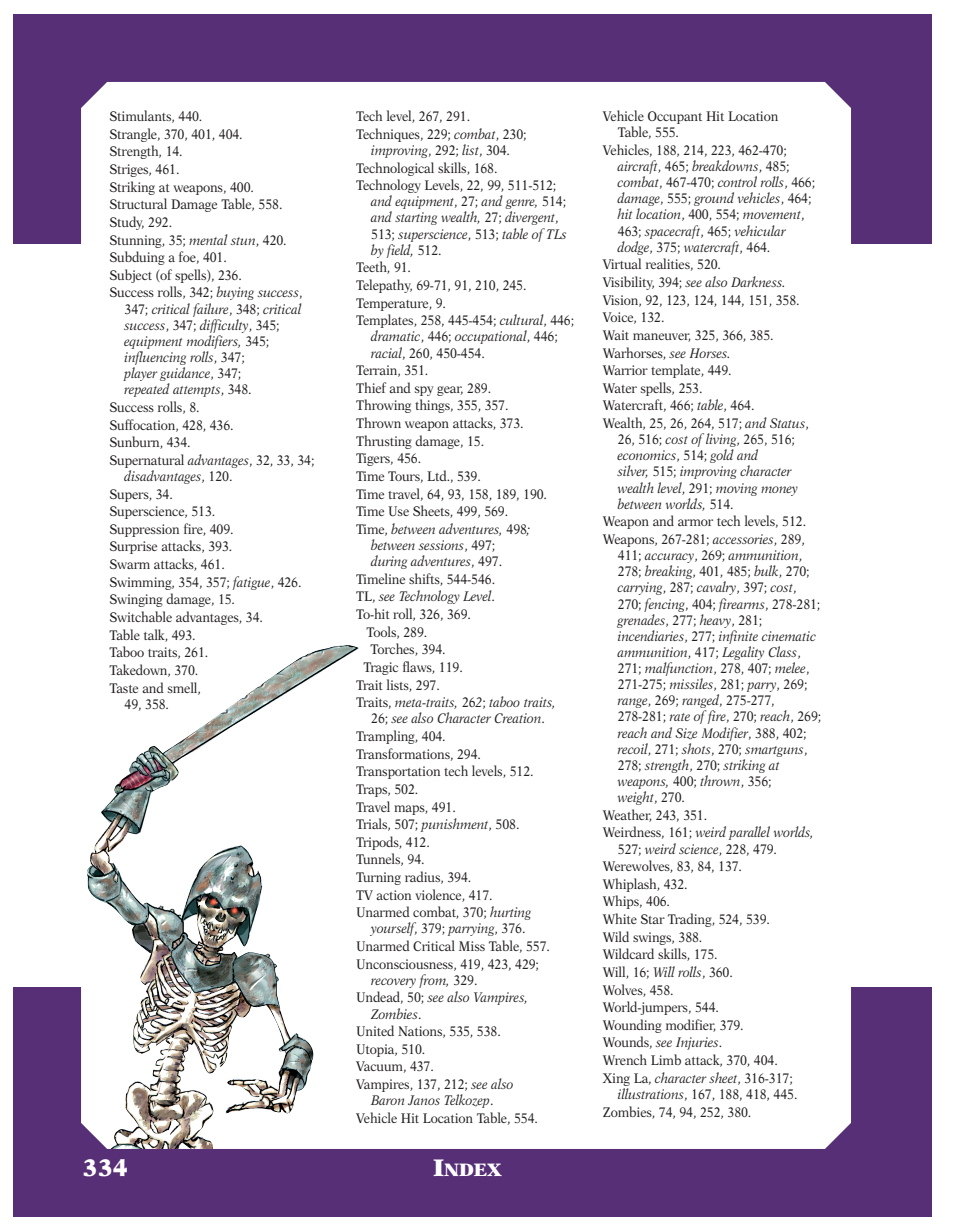
<style>
.page{position:relative;width:960px;height:1230px;background:#fff}
.page>*{position:absolute;margin:0;border:0;box-sizing:border-box;transform-origin:0 0}
.t1{font:900 24px "New Aster";color:#fff}
.t2{font:900 18px "New Aster";color:#fff}
.t3{font:13.8px/17.7px "New Aster";letter-spacing:-.01em;color:#231f20;scale:.9 1}
.t4{font:italic 13.8px/16.2px "New Aster";letter-spacing:-.01em;color:#231f20;scale:.9 1}
.s1{font-style:italic}
.s2{font-style:normal}
.s3{font-size:24px}
</style>
<div class="page">
<div style="left:14px;top:14px;width:918px;height:1202px;background:#572f77"></div>
<div style="left:81px;top:82px;width:769px;height:1066px;background:#fff"></div>
<div style="left:14px;top:244px;width:918px;height:742px;background:#fff"></div>
<img style="left:86px;top:645px;width:273px;height:503px">
<p class="t3" style="left:110px;top:108px;width:216px">Stimulants, 440.<br>Strangle, 370, 401, 404.<br>Strength, 14.<br>Striges, 461.<br>Striking at weapons, 400.<br>Structural Damage Table, 558.<br>Study, 292.<br>Stunning, 35; <span class="s1">mental stun</span>, 420.<br>Subduing a foe, 401.<br>Subject (of spells), 236.<br>Success rolls, 342; <span class="s1">buying success</span>,</p>
<p class="t4" style="left:124px;top:302px;width:198px"><span class="s2">347;</span> critical failure<span class="s2">, 348;</span> critical success<span class="s2">, 347;</span> difficulty<span class="s2">, 345; </span>equipment modifiers, <span class="s2">345; </span>influencing rolls<span class="s2">, 347;<br></span>player guidance<span class="s2">, 347;<br></span>repeated attempts<span class="s2">, 348.</span></p>
<p class="t3" style="left:109px;top:399px;width:229px">Success rolls, 8.<br>Suffocation, 428, 436.<br>Sunburn, 434.<br>Supernatural <span class="s1">advantages</span>, 32, 33, 34;</p>
<p class="t3" style="left:109px;top:468px;width:215px;text-indent:15px"><span class="s1">disadvantages</span>, 120.<br>Supers, 34.<br>Superscience, 513.<br>Suppression fire, 409.<br>Surprise attacks, 393.<br>Swarm attacks, 461.<br>Swimming, 354, 357; <span class="s1">fatigue</span>, 426.<br>Swinging damage, 15.<br>Switchable advantages, 34.<br>Table talk, 493.<br>Taboo traits, 261.<br>Takedown, 370.<br>Taste and smell,</p>
<p class="t3" style="left:124px;top:696px;width:51px">49, 358.</p>
<p class="t3" style="left:356px;top:108px;width:191px">Tech level, 267, 291.<br>Techniques, 229; <span class="s1">combat</span>, 230;</p>
<p class="t3" style="left:356px;top:142px;width:224px;text-indent:15px"><span class="s1">improving</span>, 292; <span class="s1">list</span>, 304.<br>Technological skills, 168.<br>Technology Levels, 22, 99, 511-512;</p>
<p class="t4" style="left:371px;top:194px;width:219px">and equipment<span class="s2">, 27;</span> and genre, <span class="s2">514; </span>and starting wealth, <span class="s2">27;</span> divergent<span class="s2">,<br>513;</span> superscience<span class="s2">, 513;</span> table of TLs by field, <span class="s2">512.</span></p>
<p class="t3" style="left:356px;top:260px;width:244px">Teeth, 91.<br>Telepathy, 69-71, 91, 210, 245.<br>Temperature, 9.<br>Templates, 258, 445-454; <span class="s1">cultural</span>, 446;</p>
<p class="t4" style="left:371px;top:329px;width:209px">dramatic<span class="s2">, 446;</span> occupational<span class="s2">, 446; </span>racial<span class="s2">, 260, 450-454.</span></p>
<p class="t3" style="left:356px;top:362px;width:213px">Terrain, 351.<br>Thief and spy gear, 289.<br>Throwing things, 355, 357.<br>Thrown weapon attacks, 373.<br>Thrusting damage, 15.<br>Tigers, 456.<br>Time Tours, Ltd., 539.<br>Time travel, 64, 93, 158, 189, 190.<br>Time Use Sheets, 499, 569.<br>Time, <span class="s1">between adventures,</span> 498<span class="s1">;</span></p>
<p class="t4" style="left:371px;top:538px;width:147px">between sessions<span class="s2">, 497; </span>during adventures<span class="s2">, 497.</span></p>
<p class="t3" style="left:356px;top:571px;width:156px">Timeline shifts, 544-546.</p>
<p class="t4" style="left:356px;top:589px;width:156px"><span class="s2">TL,</span> see Technology Level<span class="s2">.</span></p>
<p class="t3" style="left:356px;top:606px;width:129px">To-hit roll, 326, 369.</p>
<p class="t3" style="left:366px;top:624px;width:69px">Tools, 289.</p>
<p class="t3" style="left:370px;top:641px;width:85px">Torches, 394.</p>
<p class="t3" style="left:363px;top:659px;width:112px">Tragic flaws, 119.</p>
<p class="t3" style="left:356px;top:677px;width:94px">Trait lists, 297.</p>
<p class="t4" style="left:356px;top:695px;width:223px"><span class="s2">Traits,</span> meta-traits, <span class="s2">26</span>2<span class="s2">;</span> taboo traits,</p>
<p class="t3" style="left:356px;top:710px;width:211px;text-indent:15px">26; <span class="s1">see also Character Creation</span>.<br>Trampling, 404.<br>Transformations, 294.<br>Transportation tech levels, 512.<br>Traps, 502.<br>Travel maps, 491.<br>Trials, 507; <span class="s1">punishment</span>, 508.<br>Tripods, 412.<br>Tunnels, 94.<br>Turning radius, 394.<br>TV action violence, 417.<br>Unarmed combat, 370; <span class="s1">hurting</span></p>
<p class="t3" style="left:356px;top:920px;width:217px;text-indent:15px"><span class="s1">yourself</span>, 379; <span class="s1">parrying</span>, 376.<br>Unarmed Critical Miss Table, 557.<br>Unconsciousness, 419, 423, 429;</p>
<p class="t4" style="left:356px;top:972px;width:193px;line-height:17.5px;text-indent:15px">recovery from, <span class="s2">329.<br>Undead, 50;</span> see also Vampires,</p>
<p class="t3" style="left:356px;top:1005px;width:176px;text-indent:15px"><span class="s1">Zombies</span>.<br>United Nations, 535, 538.<br>Utopia, 510.<br>Vacuum, 437.<br>Vampires, 137, 212; <span class="s1">see also</span></p>
<p class="t3" style="left:356px;top:1092px;width:203px;text-indent:15px"><span class="s1">Baron Janos Telkozep</span>.<br>Vehicle Hit Location Table, 554.</p>
<h1 class="t1" style="left:82px;top:1157px;width:47px">334</h1>
<h2 class="t2" style="left:433px;top:1161px;width:70px"><span class="s3">I</span>NDEX</h2>
<p class="t3" style="left:617px;top:109px;width:180px;line-height:16.2px;text-indent:-15px">Vehicle Occupant Hit Location<br>Table, 555.</p>
<p class="t4" style="left:617px;top:143px;width:221px;text-indent:-15px"><span class="s2">Vehicles, 188, 214, 223, 462-470; </span>aircraft<span class="s2">, 465;</span> breakdowns<span class="s2">, 485; </span>combat<span class="s2">, 467-470;</span> control rolls<span class="s2">, 466; </span>damage<span class="s2">, 555;</span> ground vehicles<span class="s2">, 464; </span>hit location<span class="s2">, 400, 554;</span> movement<span class="s2">, 463;</span> spacecraft<span class="s2">, 465;</span> vehicular dodge<span class="s2">, 375;</span> watercraft<span class="s2">, 464.</span></p>
<p class="t3" style="left:603px;top:257px;width:230px">Virtual realities, 520.<br>Visibility, 394; <span class="s1">see also Darkness.<br></span>Vision, 92, 123, 124, 144, 151, 358.<br>Voice, 132.<br>Wait maneuver, 325, 366, 385.<br>Warhorses, <span class="s1">see Horses.<br></span>Warrior template, 449.<br>Water spells, 253.<br>Watercraft, 466; <span class="s1">table</span>, 464.<br>Wealth, 25, 26, 264, 517; <span class="s1">and Status</span>,</p>
<p class="t4" style="left:618px;top:432px;width:202px"><span class="s2">26, 516;</span> cost of living<span class="s2">, 265, 516; </span>economics<span class="s2">, 514;</span> gold and<br>silver, <span class="s2">515;</span> improving character wealth level<span class="s2">, 291;</span> moving money between worlds, <span class="s2">514.</span></p>
<p class="t3" style="left:603px;top:513px;width:227px">Weapon and armor tech levels, 512.<br>Weapons, 267-281; <span class="s1">accessories</span>, 289,</p>
<p class="t4" style="left:618px;top:548px;width:227px"><span class="s2">411;</span> accuracy<span class="s2">, 269;</span> ammunition<span class="s2">,<br>278;</span> breaking<span class="s2">, 401, 485;</span> bulk<span class="s2">, 270; </span>carrying<span class="s2">, 287;</span> cavalry<span class="s2">, 397;</span> cost<span class="s2">,<br>270;</span> fencing<span class="s2">, 404;</span> firearms<span class="s2">, 278-281; </span>grenades<span class="s2">, 277;</span> heavy<span class="s2">, 281; </span>incendiaries<span class="s2">, 277;</span> infinite cinematic ammunition<span class="s2">, 417;</span> Legality Class<span class="s2">,<br>271;</span> malfunction<span class="s2">, 278, 407;</span> melee<span class="s2">,<br>271-275;</span> missiles<span class="s2">, 281;</span> parry<span class="s2">, 269; </span>range<span class="s2">, 269;</span> ranged<span class="s2">, 275-277,<br>278-281;</span> rate of fire<span class="s2">, 270;</span> reach<span class="s2">, 269; </span>reach and Size Modifier<span class="s2">, 388, 402; </span>recoil<span class="s2">, 271;</span> shots<span class="s2">, 270;</span> smartguns<span class="s2">,<br>278;</span> strength<span class="s2">, 270;</span> striking at weapons, <span class="s2">400;</span> thrown<span class="s2">, 356;<br></span>weight<span class="s2">, 270.</span></p>
<p class="t3" style="left:603px;top:807px;width:236px">Weather, 243, 351.<br>Weirdness, 161; <span class="s1">weird parallel worlds,</span></p>
<p class="t3" style="left:603px;top:840px;width:212px;text-indent:15px">527; <span class="s1">weird science</span>, 228, 479.<br>Werewolves, 83, 84, 137.<br>Whiplash, 432.<br>Whips, 406.<br>White Star Trading, 524, 539.<br>Wild swings, 388.<br>Wildcard skills, 175.<br>Will, 16; <span class="s1">Will rolls</span>, 360.<br>Wolves, 458.<br>World-jumpers, 544.<br>Wounding modifier, 379.<br>Wounds, <span class="s1">see Injuries</span>.<br>Wrench Limb attack, 370, 404.<br>Xing La, <span class="s1">character sheet</span>, 316-317;</p>
<p class="t3" style="left:603px;top:1086px;width:218px;text-indent:15px"><span class="s1">illustrations</span>, 167, 188, 418, 445.<br>Zombies, 74, 94, 252, 380.</p>
</div>
